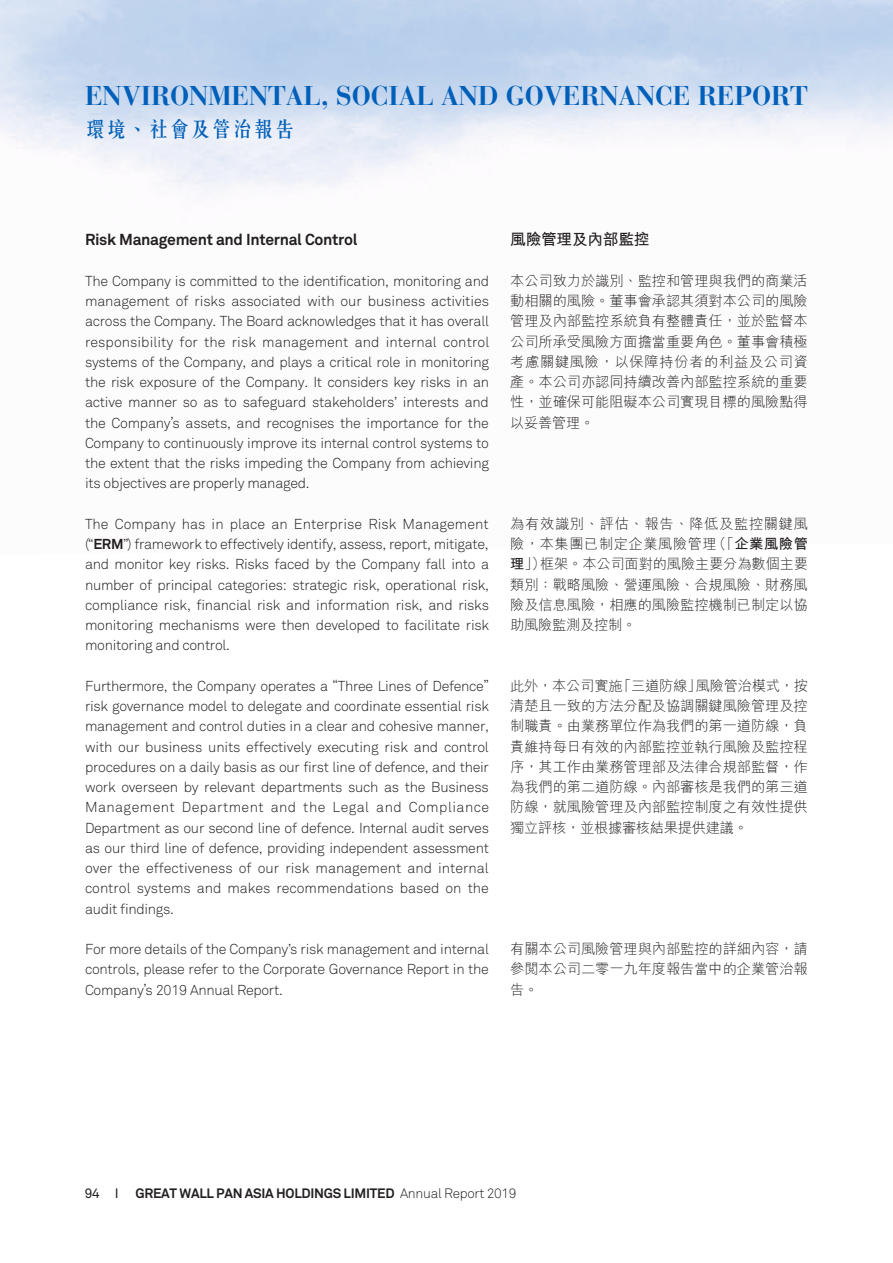
<style>
.page{position:relative;width:893px;height:1263px;background:#fff}
.page>*{position:absolute;margin:0;border:0;box-sizing:border-box;transform-origin:0 0}
.t1{font:700 27px "Bauer Bodoni Std";color:#005fb9}
.t2{font:500 21px "C Song 3 HK";color:#005fb9}
.t3{font:700 15.75px "Akkurat Pro";letter-spacing:-.02em;color:#231f20}
.t4{font:700 15.75px "M Hei HK";letter-spacing:-.02em;color:#231f20}
.t5{font:14.25px/20.2px "Akkurat Light Pro";letter-spacing:-.02em;color:#231f20;text-align:justify}
.t6{font:300 14.25px/20.2px "M Hei HK";letter-spacing:-.005em;color:#231f20;text-align:justify}
.t7{font:700 13.5px "Akkurat Pro";letter-spacing:-.02em;color:#231f20}
.s1{font-family:"Akkurat Pro";font-weight:700}
.s2{font-weight:700}
.s3{font-weight:400}
.s4{font-family:"Akkurat Light Pro";font-weight:400}
</style>
<div class="page">
<h1 class="t1" style="left:85px;top:79px;width:724px">ENVIRONMENTAL, SOCIAL AND GOVERNANCE REPORT</h1>
<h2 class="t2" style="left:85px;top:113px;width:211px">環境、社會及管治報告</h2>
<p class="t3" style="left:85px;top:230px;width:274px">Risk Management and Internal Control</p>
<p class="t5" style="left:85px;top:271px;width:406px">The Company is committed to the identification, monitoring and management of risks associated with our business activities across the Company. The Board acknowledges that it has overall responsibility for the risk management and internal control systems of the Company, and plays a critical role in monitoring the risk exposure of the Company. It considers key risks in an active manner so as to safeguard stakeholders’ interests and the Company’s assets, and recognises the importance for the Company to continuously improve its internal control systems to the extent that the risks impeding the Company from achieving its objectives are properly managed.</p>
<p class="t5" style="left:85px;top:514px;width:406px">The Company has in place an Enterprise Risk Management (“<span class="s1">ERM</span>”) framework to effectively identify, assess, report, mitigate, and monitor key risks. Risks faced by the Company fall into a number of principal categories: strategic risk, operational risk, compliance risk, financial risk and information risk, and risks monitoring mechanisms were then developed to facilitate risk monitoring and control.</p>
<p class="t5" style="left:85px;top:676px;width:406px">Furthermore, the Company operates a “Three Lines of Defence” risk governance model to delegate and coordinate essential risk management and control duties in a clear and cohesive manner, with our business units effectively executing risk and control procedures on a daily basis as our first line of defence, and their work overseen by relevant departments such as the Business Management Department and the Legal and Compliance Department as our second line of defence. Internal audit serves as our third line of defence, providing independent assessment over the effectiveness of our risk management and internal control systems and makes recommendations based on the audit findings.</p>
<p class="t5" style="left:85px;top:939px;width:405px">For more details of the Company’s risk management and internal controls, please refer to the Corporate Governance Report in the Company’s 2019 Annual Report.</p>
<p class="t4" style="left:510px;top:228px;width:141px">風險管理及內部監控</p>
<p class="t6" style="left:510px;top:270px;width:299px">本公司致力於識別、監控和管理與我們的商業活動相關的風險。董事會承認其須對本公司的風險管理及內部監控系統負有整體責任，並於監督本公司所承受風險方面擔當重要角色。董事會積極考慮關鍵風險，以保障持份者的利益及公司資產。本公司亦認同持續改善內部監控系統的重要性，並確保可能阻礙本公司實現目標的風險點得以妥善管理。</p>
<p class="t6" style="left:510px;top:513px;width:299px">為有效識別、評估、報告、降低及監控關鍵風險，本集團已制定企業風險管理（「<span class="s2">企業風險管理</span>」）框架。本公司面對的風險主要分為數個主要類別：戰略風險、營運風險、合規風險、財務風險及信息風險，相應的風險監控機制已制定以協助風險監測及控制。</p>
<p class="t6" style="left:510px;top:675px;width:299px">此外，本公司實施「三道防線」風險管治模式，按清楚且一致的方法分配及協調關鍵風險管理及控制職責。由業務單位作為我們的第一道防線，負責維持每日有效的內部監控並執行風險及監控程序，其工作由業務管理部及法律合規部監督，作為我們的第二道防線。內部審核是我們的第三道防線，就風險管理及內部監控制度之有效性提供獨立評核，並根據審核結果提供建議。</p>
<p class="t6" style="left:510px;top:938px;width:299px">有關本公司風險管理與內部監控的詳細內容，請參閱本公司二零一九年度報告當中的企業管治報告。</p>
<p class="t7" style="left:85px;top:1184px;width:433px"><span class="s3">94 I</span> GREAT WALL PAN ASIA HOLDINGS LIMITED <span class="s4">Annual Report 2019</span></p>
</div>
